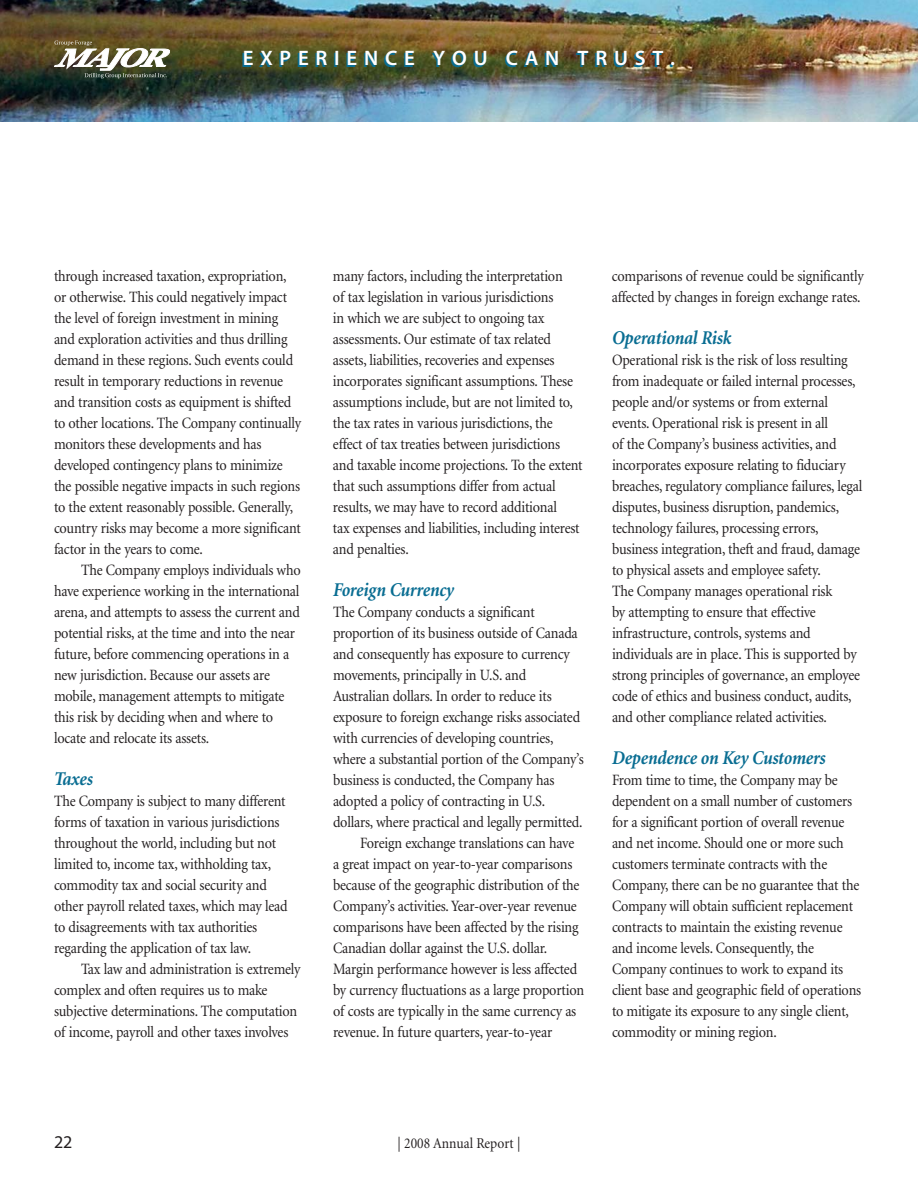
<style>
.page{position:relative;width:918px;height:1188px;background:#fff}
.page>*{position:absolute;margin:0;border:0;box-sizing:border-box;transform-origin:0 0}
.t1{font:600 21px "Myriad";letter-spacing:.32em;color:#fff}
.t2{font:italic 700 19.5px "Minion";letter-spacing:-.015em;color:#096d92;scale:.9 1}
.t3{font:18px "Myriad";color:#231f20}
.t4{font:15.75px/21px "Minion";letter-spacing:-.015em;color:#231f20;scale:.9 1}
.t5{font:15px "Minion";color:#231f20;scale:.9 1}
</style>
<div class="page">
<img style="left:0;top:0;width:918px;height:121px">
<img style="left:54px;top:40px;width:116px;height:46px">
<h1 class="t1" style="left:243px;top:50px;width:434px">EXPERIENCE YOU CAN TRUST.</h1>
<p class="t4" style="left:54px;top:267px;width:276px">through increased taxation, expropriation, or otherwise. This could negatively impact the level of foreign investment in mining and exploration activities and thus drilling demand in these regions. Such events could result in temporary reductions in revenue and transition costs as equipment is shifted to other locations. The Company continually monitors these developments and has developed contingency plans to minimize the possible negative impacts in such regions to the extent reasonably possible. Generally, country risks may become a more significant factor in the years to come.</p>
<p class="t4" style="left:54px;top:561px;width:276px;text-indent:27px">The Company employs individuals who have experience working in the international arena, and attempts to assess the current and potential risks, at the time and into the near future, before commencing operations in a new jurisdiction. Because our assets are mobile, management attempts to mitigate this risk by deciding when and where to locate and relocate its assets.</p>
<p class="t2" style="left:54px;top:771px;width:45px">Taxes</p>
<p class="t4" style="left:54px;top:792px;width:261px">The Company is subject to many different forms of taxation in various jurisdictions throughout the world, including but not limited to, income tax, withholding tax, commodity tax and social security and other payroll related taxes, which may lead to disagreements with tax authorities regarding the application of tax law.</p>
<p class="t4" style="left:54px;top:960px;width:276px;text-indent:27px">Tax law and administration is extremely complex and often requires us to make subjective determinations. The computation of income, payroll and other taxes involves</p>
<p class="t4" style="left:333px;top:267px;width:279px">many factors, including the interpretation<br>of tax legislation in various jurisdictions<br>in which we are subject to ongoing tax assessments. Our estimate of tax related assets, liabilities, recoveries and expenses incorporates significant assumptions. These assumptions include, but are not limited to, the tax rates in various jurisdictions, the effect of tax treaties between jurisdictions and taxable income projections. To the extent that such assumptions differ from actual results, we may have to record additional<br>tax expenses and liabilities, including interest and penalties.</p>
<p class="t2" style="left:333px;top:582px;width:136px">Foreign Currency</p>
<p class="t4" style="left:333px;top:603px;width:226px">The Company conducts a significant</p>
<p class="t4" style="left:333px;top:624px;width:274px">proportion of its business outside of Canada</p>
<p class="t4" style="left:333px;top:645px;width:265px">and consequently has exposure to currency</p>
<p class="t4" style="left:333px;top:666px;width:216px">movements, principally in U.S. and</p>
<p class="t4" style="left:333px;top:687px;width:245px">Australian dollars. In order to reduce its</p>
<p class="t4" style="left:333px;top:708px;width:276px">exposure to foreign exchange risks associated</p>
<p class="t4" style="left:333px;top:729px;width:246px">with currencies of developing countries,</p>
<p class="t4" style="left:333px;top:750px;width:280px">where a substantial portion of the Company’s</p>
<p class="t4" style="left:333px;top:771px;width:247px">business is conducted, the Company has</p>
<p class="t4" style="left:333px;top:792px;width:237px">adopted a policy of contracting in U.S.</p>
<p class="t4" style="left:333px;top:813px;width:279px">dollars, where practical and legally permitted.</p>
<p class="t4" style="left:360px;top:834px;width:240px">Foreign exchange translations can have</p>
<p class="t4" style="left:333px;top:855px;width:268px">a great impact on year-to-year comparisons</p>
<p class="t4" style="left:333px;top:876px;width:275px">because of the geographic distribution of the</p>
<p class="t4" style="left:333px;top:897px;width:273px">Company’s activities. Year-over-year revenue</p>
<p class="t4" style="left:333px;top:918px;width:274px">comparisons have been affected by the rising</p>
<p class="t4" style="left:333px;top:939px;width:240px">Canadian dollar against the U.S. dollar.</p>
<p class="t4" style="left:333px;top:960px;width:273px">Margin performance however is less affected</p>
<p class="t4" style="left:333px;top:981px;width:281px">by currency fluctuations as a large proportion</p>
<p class="t4" style="left:333px;top:1002px;width:272px">of costs are typically in the same currency as</p>
<p class="t4" style="left:333px;top:1023px;width:245px">revenue. In future quarters, year-to-year</p>
<p class="t4" style="left:612px;top:267px;width:281px">comparisons of revenue could be significantly affected by changes in foreign exchange rates.</p>
<p class="t2" style="left:612px;top:330px;width:134px">Operational Risk</p>
<p class="t4" style="left:612px;top:351px;width:280px">Operational risk is the risk of loss resulting from inadequate or failed internal processes, people and/or systems or from external events. Operational risk is present in all<br>of the Company’s business activities, and incorporates exposure relating to fiduciary breaches, regulatory compliance failures, legal disputes, business disruption, pandemics, technology failures, processing errors, business integration, theft and fraud, damage to physical assets and employee safety.<br>The Company manages operational risk<br>by attempting to ensure that effective infrastructure, controls, systems and individuals are in place. This is supported by strong principles of governance, an employee code of ethics and business conduct, audits, and other compliance related activities.</p>
<p class="t2" style="left:612px;top:750px;width:239px">Dependence on Key Customers</p>
<p class="t4" style="left:612px;top:771px;width:278px">From time to time, the Company may be dependent on a small number of customers for a significant portion of overall revenue and net income. Should one or more such customers terminate contracts with the Company, there can be no guarantee that the Company will obtain sufficient replacement contracts to maintain the existing revenue and income levels. Consequently, the Company continues to work to expand its client base and geographic field of operations to mitigate its exposure to any single client, commodity or mining region.</p>
<p class="t3" style="left:54px;top:1135px;width:20px">22</p>
<p class="t5" style="left:397px;top:1137px;width:138px">| 2008 Annual Report |</p>
</div>
